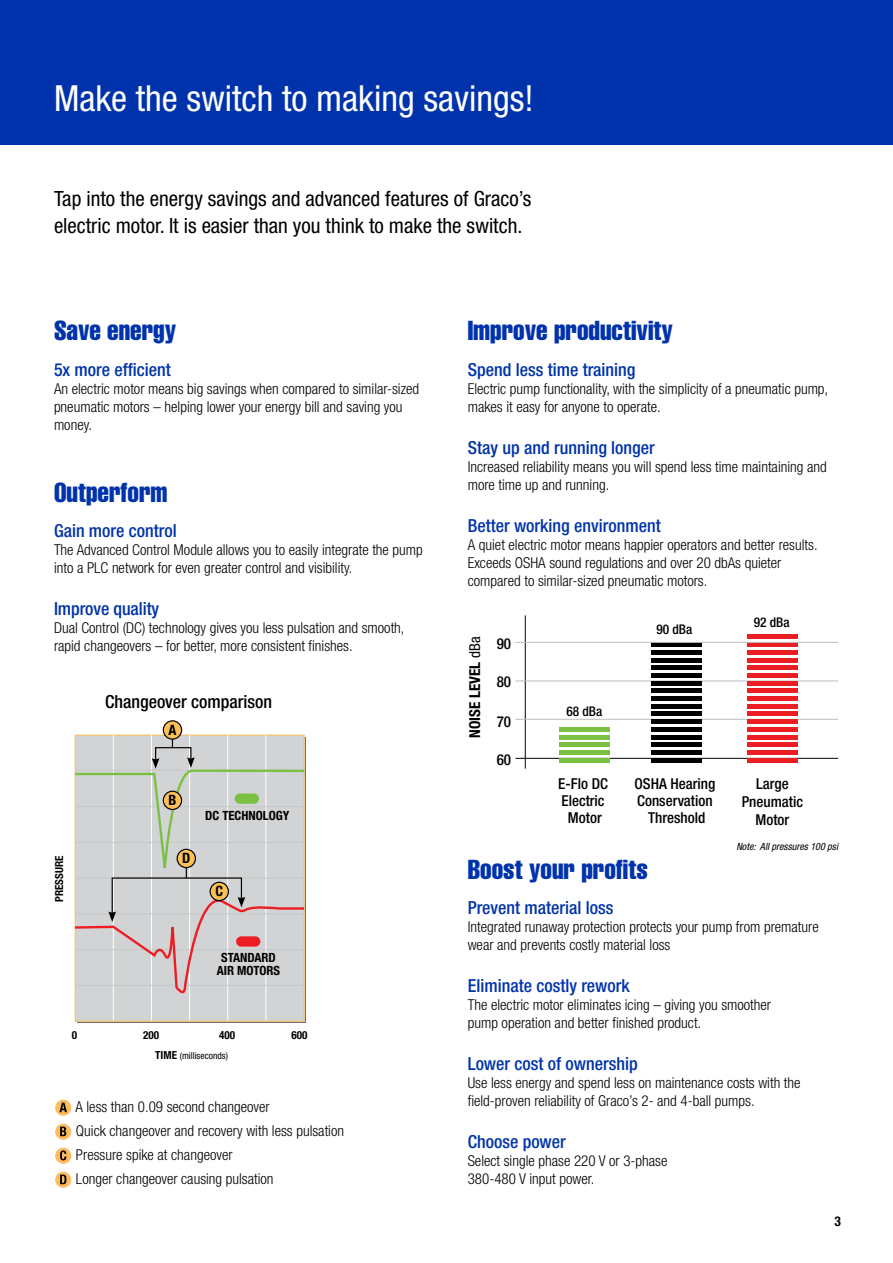
<style>
.page{position:relative;width:893px;height:1263px;background:#fff}
.page>*{position:absolute;margin:0;border:0;box-sizing:border-box;transform-origin:0 0}
.t1{font:condensed 36px "Helvetica Neue LT Std";color:#fff}
.t2{font:27px "Helvetica LT Std Comp";color:#0033ab}
.t3{font:condensed 21px/27px "Helvetica Neue LT Std";color:#000}
.t4{font:500 condensed 18px "Helvetica Neue LT Std";color:#0033ab}
.t5{font:500 condensed 18px "Helvetica Neue LT Std";color:#000}
.t6{font:300 condensed 15px/18px "Helvetica Neue LT Std";color:#000}
.t7{font:500 condensed 15px/16.8px "Helvetica Neue LT Std";color:#000;text-align:center}
.t8{font:700 condensed 15px "Helvetica Neue LT Std";color:#000}
.t9{font:700 condensed 14.25px "Helvetica Neue LT Std";color:#000}
.t10{font:700 condensed 13.5px "Helvetica Neue LT Std";color:#000}
.t11{font:500 condensed 13.35px "Helvetica Neue LT Std";color:#000}
.t12{font:700 condensed 12.75px/12.8px "Helvetica Neue LT Std";color:#000;text-align:center}
.t13{font:700 condensed 11.1px "Helvetica Neue LT Std";color:#000}
.t14{font:italic condensed 10.05px "Helvetica Neue LT Std";color:#000}
.t15{font:condensed 9.6px "Helvetica Neue LT Std";color:#000}
.s1{font-weight:700;font-size:11.1px}
.s2{font-weight:400}
</style>
<div class="page">
<div style="left:0;top:0;width:893px;height:145px;background:#0033ab"></div>
<svg style="left:74px;top:922px;width:232px;height:101px;background:#d1cccc"></svg>
<div style="left:236px;top:936px;width:24px;height:10px;background:#ed1d24;border-radius:5px"></div>
<svg style="left:163px;top:721px;width:19px;height:18px"></svg>
<div style="left:163px;top:720px;width:19px;height:20px;border:1px solid #000;border-radius:50%"></div>
<svg style="left:74px;top:724px;width:232px;height:198px;background:#d0d0cb"></svg>
<div style="left:177px;top:849px;width:18px;height:18px;background:#fdc057;border-radius:50%"></div>
<div style="left:177px;top:849px;width:19px;height:19px;border:1px solid #000;border-radius:50%"></div>
<hr style="left:515px;top:758px;width:323px;height:1px;background:#000">
<hr style="left:525px;top:615px;width:1px;height:154px;background:#000">
<hr style="left:515px;top:719px;width:323px;height:1px;background:#bcbec0">
<hr style="left:515px;top:680px;width:323px;height:1px;background:#bcbec0">
<hr style="left:651px;top:719px;width:51px;height:4px;background:#000">
<hr style="left:651px;top:712px;width:51px;height:4px;background:#000">
<hr style="left:651px;top:704px;width:51px;height:4px;background:#000">
<hr style="left:651px;top:696px;width:51px;height:4px;background:#000">
<hr style="left:651px;top:689px;width:51px;height:4px;background:#000">
<hr style="left:651px;top:681px;width:51px;height:4px;background:#000">
<hr style="left:651px;top:673px;width:51px;height:4px;background:#000">
<hr style="left:651px;top:666px;width:51px;height:4px;background:#000">
<hr style="left:651px;top:658px;width:51px;height:4px;background:#000">
<hr style="left:651px;top:650px;width:51px;height:4px;background:#000">
<hr style="left:651px;top:643px;width:51px;height:4px;background:#000">
<hr style="left:559px;top:727px;width:51px;height:4px;background:#7ac143">
<hr style="left:747px;top:719px;width:51px;height:4px;background:#ed1d24">
<hr style="left:651px;top:727px;width:51px;height:4px;background:#000">
<hr style="left:747px;top:727px;width:51px;height:4px;background:#ed1d24">
<hr style="left:559px;top:735px;width:51px;height:4px;background:#7ac143">
<hr style="left:651px;top:735px;width:51px;height:4px;background:#000">
<hr style="left:747px;top:735px;width:51px;height:4px;background:#ed1d24">
<hr style="left:559px;top:743px;width:51px;height:4px;background:#7ac143">
<hr style="left:651px;top:743px;width:51px;height:4px;background:#000">
<hr style="left:747px;top:743px;width:51px;height:4px;background:#ed1d24">
<hr style="left:559px;top:751px;width:51px;height:4px;background:#7ac143">
<hr style="left:651px;top:751px;width:51px;height:4px;background:#000">
<hr style="left:747px;top:751px;width:51px;height:4px;background:#ed1d24">
<hr style="left:559px;top:758px;width:51px;height:4px;background:#7ac143">
<hr style="left:651px;top:758px;width:51px;height:4px;background:#000">
<hr style="left:747px;top:758px;width:51px;height:4px;background:#ed1d24">
<hr style="left:747px;top:712px;width:51px;height:4px;background:#ed1d24">
<hr style="left:747px;top:704px;width:51px;height:4px;background:#ed1d24">
<hr style="left:747px;top:696px;width:51px;height:4px;background:#ed1d24">
<hr style="left:747px;top:689px;width:51px;height:4px;background:#ed1d24">
<hr style="left:747px;top:681px;width:51px;height:4px;background:#ed1d24">
<hr style="left:747px;top:673px;width:51px;height:4px;background:#ed1d24">
<hr style="left:747px;top:666px;width:51px;height:4px;background:#ed1d24">
<hr style="left:747px;top:658px;width:51px;height:4px;background:#ed1d24">
<hr style="left:747px;top:650px;width:51px;height:4px;background:#ed1d24">
<hr style="left:747px;top:643px;width:51px;height:4px;background:#ed1d24">
<hr style="left:747px;top:635px;width:51px;height:4px;background:#ed1d24">
<hr style="left:515px;top:642px;width:323px;height:1px;background:#bcbec0">
<svg style="left:55px;top:1099px;width:17px;height:17px"></svg>
<div style="left:54px;top:1098px;width:18px;height:19px;border:1px solid #fff;border-radius:50%"></div>
<svg style="left:59px;top:1102px;width:8px;height:10px"></svg>
<svg style="left:55px;top:1123px;width:17px;height:17px"></svg>
<div style="left:54px;top:1122px;width:18px;height:19px;border:1px solid #fff;border-radius:50%"></div>
<svg style="left:60px;top:1126px;width:6px;height:10px"></svg>
<svg style="left:55px;top:1147px;width:17px;height:17px"></svg>
<div style="left:54px;top:1146px;width:18px;height:19px;border:1px solid #fff;border-radius:50%"></div>
<svg style="left:60px;top:1150px;width:6px;height:10px"></svg>
<svg style="left:55px;top:1171px;width:17px;height:17px"></svg>
<div style="left:54px;top:1170px;width:18px;height:19px;border:1px solid #fff;border-radius:50%"></div>
<svg style="left:60px;top:1174px;width:6px;height:10px"></svg>
<h1 class="t1" style="left:54px;top:77px;width:481px">Make the switch to making savings!</h1>
<h3 class="t3" style="left:54px;top:185px;width:479px">Tap into the energy savings and advanced features of Graco’s electric motor. It is easier than you think to make the switch.</h3>
<h2 class="t2" style="left:54px;top:313px;width:124px">Save energy</h2>
<h2 class="t2" style="left:468px;top:313px;width:207px">Improve productivity</h2>
<p class="t4" style="left:54px;top:359px;width:118px">5x more efficient</p>
<p class="t6" style="left:54px;top:379px;width:367px">An electric motor means big savings when compared to similar-sized pneumatic motors – helping lower your energy bill and saving you money.</p>
<h2 class="t2" style="left:54px;top:475px;width:115px">Outperform</h2>
<p class="t4" style="left:54px;top:520px;width:124px">Gain more control</p>
<p class="t6" style="left:54px;top:541px;width:370px">The Advanced Control Module allows you to easily integrate the pump into a PLC network for even greater control and visibility.</p>
<p class="t4" style="left:54px;top:598px;width:107px">Improve quality</p>
<p class="t6" style="left:54px;top:619px;width:352px">Dual Control (DC) technology gives you less pulsation and smooth, rapid changeovers – for better, more consistent finishes.</p>
<p class="t5" style="left:105px;top:691px;width:169px">Changeover comparison</p>
<p class="t9" style="left:168px;top:721px;width:9px">A</p>
<p class="t13" style="left:53px;top:902px;width:48px;rotate:-90deg">PRESSURE</p>
<p class="t9" style="left:168px;top:791px;width:9px">B</p>
<p class="t9" style="left:182px;top:849px;width:10px">D</p>
<p class="t12" style="left:205px;top:809px;width:86px">DC TECHNOLOGY</p>
<p class="t9" style="left:215px;top:882px;width:9px">C</p>
<p class="t12" style="left:217px;top:951px;width:65px">STANDARD<br>AIR MOTORS</p>
<p class="t13" style="left:72px;top:1029px;width:7px">0</p>
<p class="t13" style="left:143px;top:1029px;width:18px">200</p>
<p class="t13" style="left:219px;top:1029px;width:18px">400</p>
<p class="t13" style="left:291px;top:1029px;width:18px">600</p>
<p class="t15" style="left:155px;top:1050px;width:74px"><span class="s1">TIME</span> (milliseconds)</p>
<p class="t6" style="left:75px;top:1095px;width:270px;line-height:24px">A less than 0.09 second changeover<br>Quick changeover and recovery with less pulsation Pressure spike at changeover<br>Longer changeover causing pulsation</p>
<p class="t4" style="left:468px;top:359px;width:169px">Spend less time training</p>
<p class="t6" style="left:468px;top:379px;width:362px">Electric pump functionality, with the simplicity of a pneumatic pump, makes it easy for anyone to operate.</p>
<p class="t4" style="left:468px;top:437px;width:189px">Stay up and running longer</p>
<p class="t6" style="left:468px;top:457px;width:361px">Increased reliability means you will spend less time maintaining and more time up and running.</p>
<p class="t4" style="left:468px;top:515px;width:195px">Better working environment</p>
<p class="t6" style="left:468px;top:535px;width:351px">A quiet electric motor means happier operators and better results.<br>Exceeds OSHA sound regulations and over 20 dbAs quieter compared to similar-sized pneumatic motors.</p>
<p class="t8" style="left:466px;top:738px;width:102px;rotate:-90deg">NOISE LEVEL <span class="s2">dBa</span></p>
<p class="t7" style="left:497px;top:635px;width:16px">90</p>
<p class="t7" style="left:497px;top:673px;width:16px">80</p>
<p class="t7" style="left:497px;top:713px;width:16px">70</p>
<p class="t7" style="left:497px;top:751px;width:16px">60</p>
<p class="t11" style="left:566px;top:703px;width:37px">68 dBa</p>
<p class="t11" style="left:656px;top:621px;width:37px">90 dBa</p>
<p class="t11" style="left:754px;top:614px;width:37px">92 dBa</p>
<p class="t7" style="left:558px;top:775px;width:51px">E-Flo DC<br>Electric<br>Motor</p>
<p class="t7" style="left:742px;top:774px;width:63px;line-height:18.1px">Large<br>Pneumatic<br>Motor</p>
<p class="t7" style="left:634px;top:775px;width:82px">OSHA Hearing<br>Conservation<br>Threshold</p>
<p class="t14" style="left:736px;top:840px;width:103px">Note: All pressures 100 psi</p>
<h2 class="t2" style="left:468px;top:852px;width:182px">Boost your profits</h2>
<p class="t4" style="left:468px;top:897px;width:147px">Prevent material loss</p>
<p class="t6" style="left:468px;top:918px;width:352px">Integrated runaway protection protects your pump from premature wear and prevents costly material loss</p>
<p class="t4" style="left:468px;top:975px;width:164px">Eliminate costly rework</p>
<p class="t6" style="left:468px;top:996px;width:305px">The electric motor eliminates icing – giving you smoother pump operation and better finished product.</p>
<p class="t4" style="left:468px;top:1053px;width:172px">Lower cost of ownership</p>
<p class="t6" style="left:468px;top:1074px;width:334px">Use less energy and spend less on maintenance costs with the field-proven reliability of Graco’s 2- and 4-ball pumps.</p>
<p class="t4" style="left:468px;top:1131px;width:100px">Choose power</p>
<p class="t6" style="left:468px;top:1152px;width:201px">Select single phase 220 V or 3-phase<br>380-480 V input power.</p>
<p class="t10" style="left:834px;top:1213px;width:8px">3</p>
</div>
